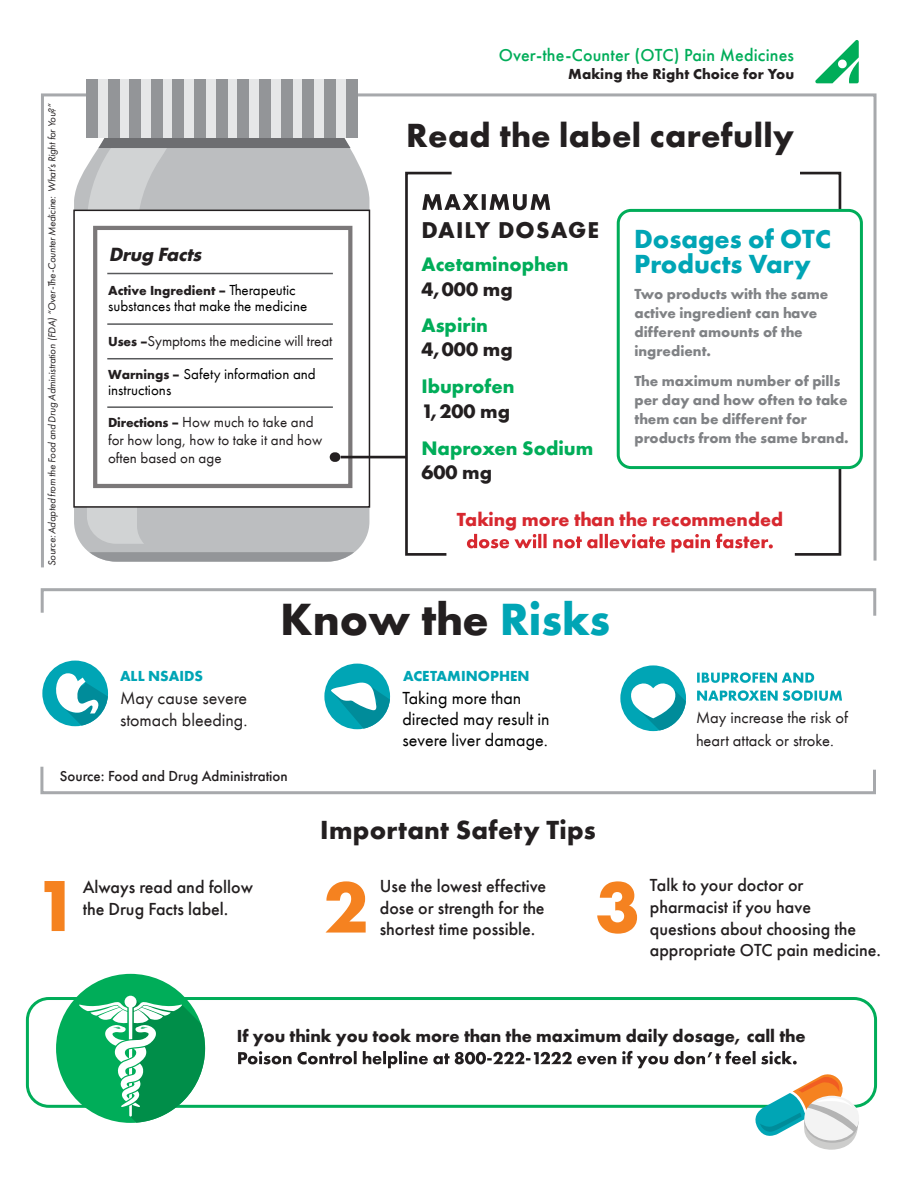
<style>
.page{position:relative;width:918px;height:1188px;background:#fff}
.page>*{position:absolute;margin:0;border:0;box-sizing:border-box;transform-origin:0 0}
.t1{font:700 75px "Futura PT";color:#f58220}
.t2{font:700 46.5px "Futura PT";color:#231f20}
.t3{font:700 34.5px "Futura PT";letter-spacing:.01em;color:#231f20}
.t4{font:700 27px/25px "Futura PT";color:#00a5b5}
.t5{font:700 27px "Futura PT";letter-spacing:.01em;color:#231f20}
.t6{font:700 23.55px "Futura PT";letter-spacing:.05em;color:#231f20}
.t7{font:700 20.1px "Futura PT";color:#00ad59}
.t8{font:700 20.1px "Futura PT";color:#231f20}
.t9{font:italic 700 19.65px "Futura PT";color:#231f20}
.t10{font:700 19.5px "Futura PT";color:#d7282f}
.t11{font:500 18px/21.6px "Futura PT";color:#231f20}
.t12{font:700 18px "Futura PT";color:#231f20}
.t13{font:18px/21px "Futura PT";color:#000}
.t14{font:500 18px "Futura PT";letter-spacing:.01em;color:#00ad59}
.t15{font:18px/22.5px "Futura PT";color:#231f20}
.t16{font:16.5px/22.5px "Futura PT";color:#231f20}
.t17{font:700 15px/19px "Futura PT";color:#808285}
.t18{font:15px/18px "Futura PT";color:#231f20}
.t19{font:15px/16.5px "Futura PT";color:#000}
.t20{font:500 15px "Futura PT";color:#231f20}
.t21{font:700 15px "Futura PT";letter-spacing:.01em;color:#231f20}
.t22{font:700 15px "Futura PT";color:#00a5b5}
.t23{font:700 13.5px "Futura PT";color:#231f20}
.t24{font:italic 10.5px "Futura PT";letter-spacing:-.015em;color:#231f20}
.s1{font-weight:400;font-size:15px;color:#000}
.s2{font-weight:700;font-size:13.5px}
.s3{font-weight:700;font-size:13.5px;color:#231f20}
.s4{color:#00a5b5}
</style>
<div class="page">
<div style="left:26px;top:997px;width:851px;height:111px;border:3px solid #00ad59;border-radius:21px"></div>
<div style="left:56px;top:974px;width:149px;height:149px;background:#00ad59;border-radius:50%"></div>
<svg style="left:79px;top:996px;width:126px;height:127px"></svg>
<svg style="left:815px;top:40px;width:44px;height:43px"></svg>
<svg style="left:40px;top:588px;width:837px;height:28px"></svg>
<svg style="left:40px;top:766px;width:836px;height:29px"></svg>
<svg style="left:697px;top:672px;width:117px;height:11px"></svg>
<svg style="left:697px;top:690px;width:145px;height:11px"></svg>
<div style="left:42px;top:661px;width:66px;height:65px;background:#00a5b5;border-radius:50%"></div>
<svg style="left:53px;top:673px;width:55px;height:53px"></svg>
<div style="left:324px;top:664px;width:66px;height:65px;background:#00a5b5;border-radius:50%"></div>
<svg style="left:330px;top:682px;width:60px;height:47px"></svg>
<svg style="left:41px;top:93px;width:836px;height:475px"></svg>
<svg style="left:404px;top:170px;width:369px;height:387px"></svg>
<svg style="left:792px;top:170px;width:51px;height:387px"></svg>
<svg style="left:74px;top:84px;width:295px;height:478px;background:#c3c5c6"></svg>
<svg style="left:89px;top:552px;width:265px;height:10px;background:#9c9ea1"></svg>
<svg style="left:87px;top:138px;width:105px;height:406px;background:#c6c8ca"></svg>
<div style="left:98px;top:138px;width:253px;height:10px;background:#6d6e71"></div>
<div style="left:90px;top:79px;width:264px;height:59px;background:#e6e7e8"></div>
<div style="left:216px;top:79px;width:12px;height:59px;background:#939598"></div>
<div style="left:194px;top:79px;width:12px;height:59px;background:#939598"></div>
<div style="left:173px;top:79px;width:11px;height:59px;background:#939598"></div>
<div style="left:151px;top:79px;width:12px;height:59px;background:#939598"></div>
<div style="left:129px;top:79px;width:12px;height:59px;background:#939598"></div>
<div style="left:108px;top:79px;width:11px;height:59px;background:#939598"></div>
<div style="left:86px;top:79px;width:12px;height:59px;background:#939598"></div>
<div style="left:346px;top:79px;width:11px;height:59px;background:#939598"></div>
<div style="left:324px;top:79px;width:12px;height:59px;background:#939598"></div>
<div style="left:303px;top:79px;width:11px;height:59px;background:#939598"></div>
<div style="left:281px;top:79px;width:12px;height:59px;background:#939598"></div>
<div style="left:259px;top:79px;width:12px;height:59px;background:#939598"></div>
<div style="left:238px;top:79px;width:11px;height:59px;background:#939598"></div>
<div style="left:73px;top:210px;width:297px;height:298px;background:#fff;border:2px solid #231f20"></div>
<div style="left:618px;top:210px;width:243px;height:258px;background:#fff;border-radius:13px"></div>
<div style="left:617px;top:209px;width:246px;height:260px;border:3px solid #00ad59;border-radius:13px"></div>
<svg style="left:238px;top:1051px;width:621px;height:99px"></svg>
<hr style="left:341px;top:456px;width:66px;height:2px;background:#231f20">
<div style="left:330px;top:452px;width:10px;height:10px;background:#231f20;border-radius:5px"></div>
<hr style="left:107px;top:273px;width:226px;height:1px;background:#58595b">
<hr style="left:107px;top:323px;width:226px;height:2px;background:#58595b">
<hr style="left:107px;top:358px;width:226px;height:1px;background:#58595b">
<hr style="left:107px;top:406px;width:226px;height:2px;background:#58595b">
<div style="left:620px;top:665px;width:66px;height:66px;background:#00a5b5;border-radius:50%"></div>
<svg style="left:628px;top:680px;width:58px;height:50px"></svg>
<p class="t24" style="left:46px;top:566px;width:464px;rotate:-90deg">Source: Adapted from the Food and Drug Administration (FDA) “Over-The-Counter Medicine: What’s Right for You?”</p>
<p class="t14" style="left:499px;top:44px;width:297px">Over-the-Counter (OTC) Pain Medicines</p>
<p class="t21" style="left:568px;top:64px;width:228px">Making the Right Choice for You</p>
<p class="t9" style="left:109px;top:242px;width:98px">Drug Facts</p>
<p class="t23" style="left:108px;top:282px;width:189px">Active Ingredient – <span class="s1">Therapeutic</span></p>
<p class="t19" style="left:108px;top:298px;width:201px">substances that make the medicine</p>
<p class="t18" style="left:108px;top:332px;width:226px"><span class="s2">Uses –</span>Symptoms the medicine will treat</p>
<p class="t19" style="left:108px;top:365px;width:209px"><span class="s3">Warnings –</span> Safety information and instructions</p>
<p class="t18" style="left:108px;top:413px;width:216px"><span class="s2">Directions –</span> How much to take and for how long, how to take it and how often based on age</p>
<h3 class="t3" style="left:406px;top:113px;width:389px">Read the label carefully</h3>
<h3 class="t6" style="left:421px;top:215px;width:179px">DAILY DOSAGE</h3>
<p class="t7" style="left:421px;top:252px;width:149px">Acetaminophen</p>
<p class="t8" style="left:421px;top:276px;width:93px">4,000 mg</p>
<p class="t7" style="left:421px;top:312px;width:68px">Aspirin</p>
<p class="t8" style="left:421px;top:336px;width:93px">4,000 mg</p>
<p class="t7" style="left:421px;top:374px;width:95px">Ibuprofen</p>
<p class="t8" style="left:421px;top:398px;width:90px">1,200 mg</p>
<p class="t7" style="left:421px;top:436px;width:173px">Naproxen Sodium</p>
<p class="t8" style="left:421px;top:460px;width:72px">600 mg</p>
<p class="t10" style="left:457px;top:507px;width:328px">Taking more than the recommended</p>
<h3 class="t4" style="left:634px;top:226px;width:198px">Dosages of OTC<br>Products Vary</h3>
<p class="t17" style="left:634px;top:284px;width:195px">Two products with the same active ingredient can have different amounts of the ingredient.</p>
<p class="t17" style="left:634px;top:371px;width:216px">The maximum number of pills per day and how often to take them can be different for products from the same brand.</p>
<p class="t22" style="left:120px;top:666px;width:85px">ALL NSAIDS</p>
<p class="t15" style="left:120px;top:686px;width:129px">May cause severe stomach bleeding.</p>
<h2 class="t2" style="left:280px;top:589px;width:331px">Know the <span class="s4">Risks</span></h2>
<p class="t22" style="left:403px;top:666px;width:128px">ACETAMINOPHEN</p>
<p class="t13" style="left:403px;top:687px;width:149px">Taking more than directed may result in severe liver damage.</p>
<p class="t16" style="left:696px;top:706px;width:153px">May increase the risk of heart attack or stroke.</p>
<p class="t20" style="left:60px;top:767px;width:230px">Source: Food and Drug Administration</p>
<h3 class="t5" style="left:320px;top:813px;width:277px">Important Safety Tips</h3>
<h1 class="t1" style="left:34px;top:858px;width:47px">1</h1>
<p class="t11" style="left:83px;top:876px;width:172px">Always read and follow the Drug Facts label.</p>
<h1 class="t1" style="left:324px;top:859px;width:46px">2</h1>
<p class="t11" style="left:380px;top:875px;width:168px;text-align:justify">Use the lowest effective dose or strength for the shortest time possible.</p>
<h1 class="t1" style="left:595px;top:859px;width:46px">3</h1>
<p class="t11" style="left:650px;top:875px;width:233px">Talk to your doctor or pharmacist if you have questions about choosing the appropriate OTC pain medicine.</p>
<p class="t12" style="left:237px;top:1024px;width:570px">If you think you took more than the maximum daily dosage, call the</p>
</div>
